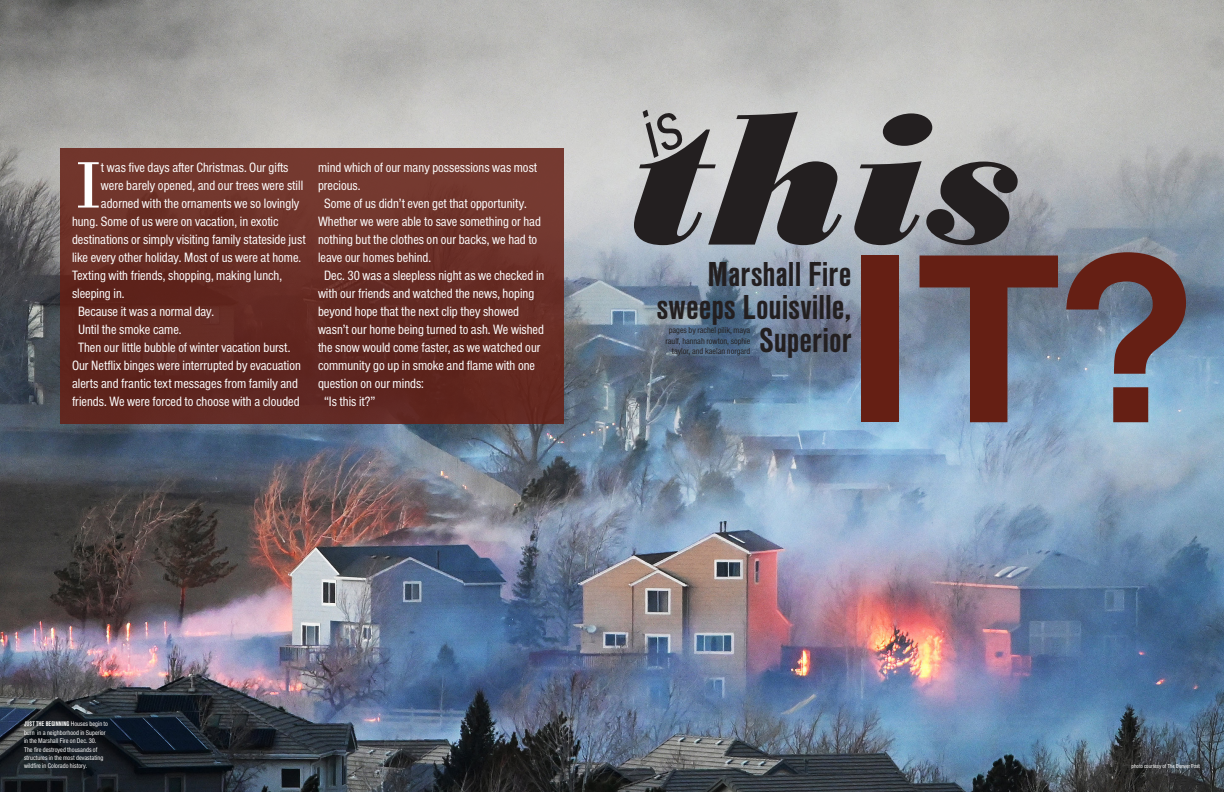
<style>
.page{position:relative;width:1224px;height:792px;background:#fff}
.page>*{position:absolute;margin:0;border:0;box-sizing:border-box;transform-origin:0 0}
.YRBK_Body_Copy{font:700 250px "AYT Foundation Sans";color:#651f14}
.YRBK_Body_Copy-2{font:italic 900 194px "AYT Bodoni";color:#231f20}
.YRBK_Body_Copy-3{font:68px "AYT Bodoni";color:#fff}
.YRBK_Body_Copy-4{font:700 condensed 36px/33px "AYT Foundation Sans";color:#231f20;text-align:right}
.YRBK_Body_Copy-5{font:condensed 14px/18px "AYT Foundation Sans";color:#fff}
.YRBK_Body_Copy-6{font:condensed 9px/10.8px "AYT Foundation Sans";color:#231f20;text-align:right}
.YRBK_Body_Copy-7{font:condensed 7px/8.4px "AYT Foundation Sans";color:#fff}
.YRBK_Body_Copy-8{font:condensed 6px "AYT Foundation Sans";color:#fff}
.s1{font-weight:700}
</style>
<div class="page">
<img style="left:0;top:0;width:1224px;height:792px">
<div style="left:60px;top:148px;width:504px;height:276px;background:linear-gradient(to right,#652b23,#6a3028)"></div>
<div style="left:634px;top:110px;width:54px;height:48px;background:#d0d0cf"></div>
<p class="YRBK_Body_Copy-3" style="left:76px;top:145px;width:27px">I</p>
<p class="YRBK_Body_Copy-5" style="left:101px;top:158px;width:189px">t was five days after Christmas. Our gifts</p>
<p class="YRBK_Body_Copy-5" style="left:101px;top:176px;width:204px">were barely opened, and our trees were still</p>
<p class="YRBK_Body_Copy-5" style="left:101px;top:194px;width:200px">adorned with the ornaments we so lovingly</p>
<p class="YRBK_Body_Copy-5" style="left:72px;top:212px;width:208px">hung. Some of us were on vacation, in exotic</p>
<p class="YRBK_Body_Copy-5" style="left:72px;top:230px;width:235px">destinations or simply visiting family stateside just</p>
<p class="YRBK_Body_Copy-5" style="left:72px;top:248px;width:231px">like every other holiday. Most of us were at home.</p>
<p class="YRBK_Body_Copy-5" style="left:72px;top:266px;width:212px">Texting with friends, shopping, making lunch,</p>
<p class="YRBK_Body_Copy-5" style="left:72px;top:284px;width:54px">sleeping in.</p>
<p class="YRBK_Body_Copy-5" style="left:78px;top:302px;width:138px">Because it was a normal day.</p>
<p class="YRBK_Body_Copy-5" style="left:78px;top:320px;width:105px">Until the smoke came.</p>
<p class="YRBK_Body_Copy-5" style="left:72px;top:338px;width:230px;text-align:center">Then our little bubble of winter vacation burst.<br>Our Netflix binges were interrupted by evacuation alerts and frantic text messages from family and friends. We were forced to choose with a clouded</p>
<p class="YRBK_Body_Copy-5" style="left:318px;top:158px;width:221px">mind which of our many possessions was most precious.</p>
<p class="YRBK_Body_Copy-5" style="left:318px;top:194px;width:225px;text-indent:6px">Some of us didn’t even get that opportunity.<br>Whether we were able to save something or had nothing but the clothes on our backs, we had to leave our homes behind.</p>
<p class="YRBK_Body_Copy-5" style="left:318px;top:266px;width:228px;text-indent:6px">Dec. 30 was a sleepless night as we checked in with our friends and watched the news, hoping beyond hope that the next clip they showed wasn’t our home being turned to ash. We wished the snow would come faster, as we watched our community go up in smoke and flame with one question on our minds:</p>
<p class="YRBK_Body_Copy-5" style="left:324px;top:392px;width:53px">“Is this it?”</p>
<p class="YRBK_Body_Copy-2" style="left:626px;top:72px;width:396px">this</p>
<p class="YRBK_Body_Copy" style="left:844px;top:199px;width:350px">IT?</p>
<p class="YRBK_Body_Copy-4" style="left:657px;top:259px;width:196px">Marshall Fire sweeps Louisville,<br>Superior</p>
<p class="YRBK_Body_Copy-6" style="left:665px;top:325px;width:86px">pages by rachel pilik, maya raulf, hannah rowton, sophie taylor, and kaelan norgard</p>
<p class="YRBK_Body_Copy-7" style="left:24px;top:720px;width:86px"><span class="s1">JUST THE BEGINNING</span> Houses begin to burn in a neighborhood in Superior in the Marshall Fire on Dec. 30.<br>The fire destroyed thousands of structures in the most devastating wildfire in Colorado history.</p>
<p class="YRBK_Body_Copy-8" style="left:1132px;top:763px;width:70px">photo courtesy of The Denver Post</p>
</div>
